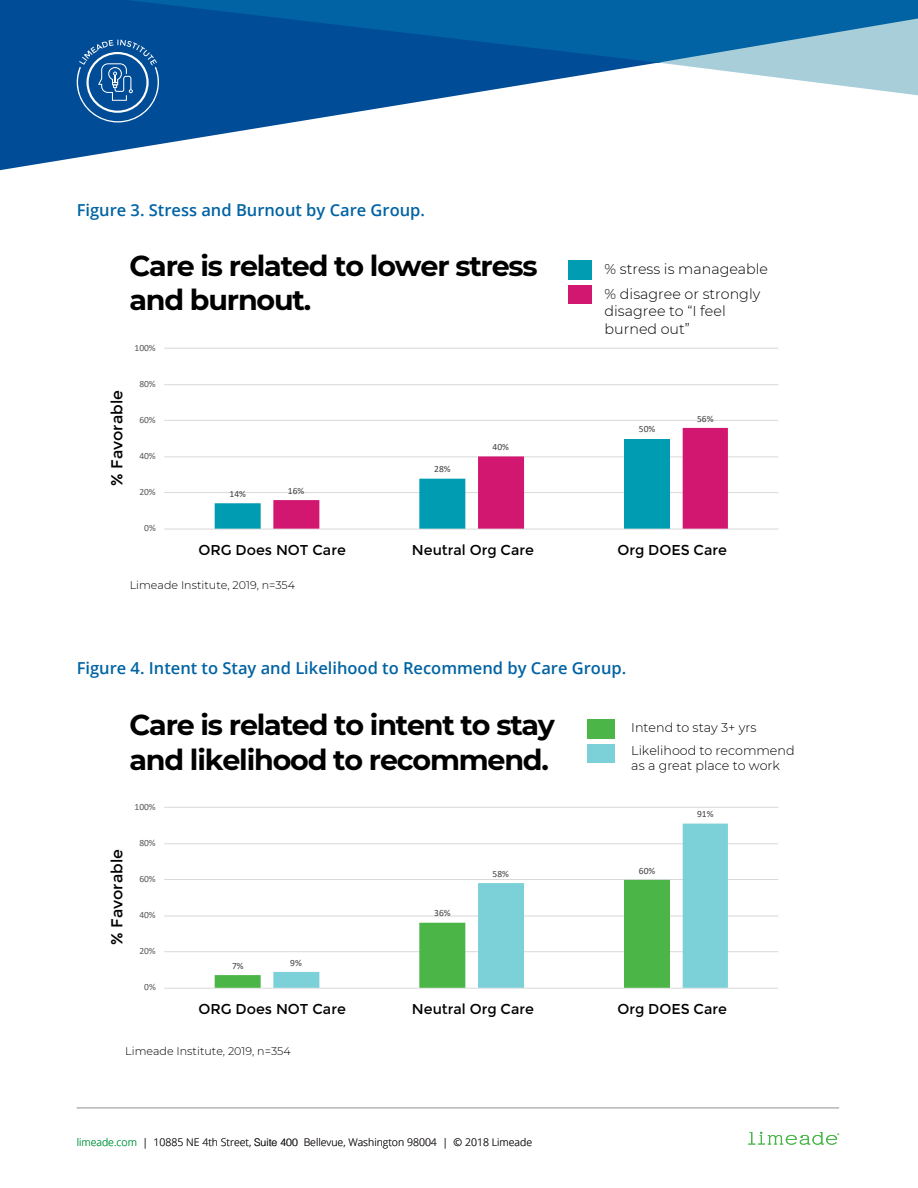
<style>
.page{position:relative;width:918px;height:1188px;background:#fff}
.page>*{position:absolute;margin:0;border:0;box-sizing:border-box;transform-origin:0 0}
.t1{font:700 28.5px/35px "Montserrat";letter-spacing:-.04em;color:#000}
.body{font:600 16.5px "Open Sans";color:#0163a4}
.t2{font:15.9px "Montserrat";color:#000}
.t3{font:14.25px "Montserrat";color:#000}
.t4{font:300 14.25px/25.3px "Montserrat";color:#000}
.t5{font:300 12.75px/23px "Montserrat";color:#000}
.t6{font:300 11.1px "Montserrat";color:#000}
.t7{font:300 10.5px "Open Sans";color:#231f20}
.t8{font:300 10.5px "Open Sans";color:#109b48}
.t9{font:9.45px "Calibri";letter-spacing:-.005em;color:#595959}
.t10{font:9.45px "Calibri";color:#404040}
.s1{font-family:"Helvetica"}
</style>
<div class="page">
<div style="left:0;top:0;width:918px;height:63px;background:#0163a4"></div>
<svg style="left:0;top:0;width:657px;height:171px;fill:#00529a"></svg>
<svg style="left:659px;top:18px;width:259px;height:77px"></svg>
<svg style="left:77px;top:40px;width:82px;height:82px;background:#2767a6"></svg>
<hr style="left:77px;top:1108px;width:762px;height:1px;background:#b4b5b8">
<svg style="left:748px;top:1132px;width:91px;height:13px"></svg>
<hr style="left:164px;top:529px;width:614px;height:1px;background:#d9d9d9">
<hr style="left:164px;top:492px;width:614px;height:1px;background:#d9d9d9">
<hr style="left:164px;top:456px;width:614px;height:1px;background:#d9d9d9">
<hr style="left:164px;top:420px;width:614px;height:1px;background:#d9d9d9">
<hr style="left:164px;top:384px;width:614px;height:1px;background:#d9d9d9">
<hr style="left:164px;top:348px;width:614px;height:1px;background:#d9d9d9">
<svg style="left:215px;top:456px;width:58px;height:73px"></svg>
<svg style="left:273px;top:428px;width:455px;height:101px"></svg>
<div style="left:568px;top:261px;width:23px;height:19px;background:#009cb1"></div>
<div style="left:568px;top:285px;width:23px;height:18px;background:#d21771"></div>
<hr style="left:164px;top:988px;width:614px;height:1px;background:#d9d9d9">
<hr style="left:164px;top:951px;width:614px;height:1px;background:#d9d9d9">
<hr style="left:164px;top:916px;width:614px;height:1px;background:#d9d9d9">
<hr style="left:164px;top:879px;width:614px;height:1px;background:#d9d9d9">
<hr style="left:164px;top:843px;width:614px;height:1px;background:#d9d9d9">
<hr style="left:164px;top:807px;width:614px;height:1px;background:#d9d9d9">
<svg style="left:215px;top:915px;width:58px;height:73px"></svg>
<svg style="left:273px;top:824px;width:455px;height:164px"></svg>
<div style="left:587px;top:720px;width:27px;height:19px;background:#4bb647"></div>
<div style="left:587px;top:744px;width:27px;height:19px;background:#7bd1d7"></div>
<p class="body" style="left:77px;top:199px;width:350px">Figure 3. Stress and Burnout by Care Group.</p>
<p class="t1" style="left:129px;top:247px;width:410px">Care is related to lower stress and burnout.</p>
<p class="t4" style="left:605px;top:256px;width:165px">% stress is manageable % disagree or strongly</p>
<p class="t4" style="left:605px;top:302px;width:123px;line-height:17.4px">disagree to “I feel burned out”</p>
<p class="t9" style="left:135px;top:341px;width:23px">100%</p>
<p class="t2" style="left:108px;top:486px;width:97px;rotate:-90deg">% Favorable</p>
<p class="t9" style="left:139px;top:377px;width:18px">80%</p>
<p class="t9" style="left:139px;top:413px;width:18px">60%</p>
<p class="t9" style="left:139px;top:449px;width:18px">40%</p>
<p class="t9" style="left:139px;top:486px;width:18px">20%</p>
<p class="t10" style="left:230px;top:487px;width:18px">14%</p>
<p class="t10" style="left:288px;top:484px;width:18px">16%</p>
<p class="t10" style="left:434px;top:463px;width:18px">28%</p>
<p class="t10" style="left:493px;top:440px;width:18px">40%</p>
<p class="t10" style="left:639px;top:422px;width:18px">50%</p>
<p class="t10" style="left:697px;top:412px;width:18px">56%</p>
<p class="t9" style="left:144px;top:521px;width:13px">0%</p>
<p class="t3" style="left:199px;top:542px;width:149px">ORG Does NOT Care</p>
<p class="t3" style="left:412px;top:542px;width:123px">Neutral Org Care</p>
<p class="t3" style="left:617px;top:542px;width:111px">Org DOES Care</p>
<p class="t6" style="left:130px;top:577px;width:167px">Limeade Institute, 2019, n=354</p>
<p class="body" style="left:77px;top:657px;width:551px">Figure 4. Intent to Stay and Likelihood to Recommend by Care Group.</p>
<p class="t1" style="left:129px;top:706px;width:427px">Care is related to intent to stay and likelihood to recommend.</p>
<p class="t5" style="left:631px;top:715px;width:165px">Intend to stay 3+ yrs<br>Likelihood to recommend</p>
<p class="t5" style="left:631px;top:754px;width:150px">as a great place to work</p>
<p class="t2" style="left:108px;top:945px;width:97px;rotate:-90deg">% Favorable</p>
<p class="t9" style="left:135px;top:800px;width:23px">100%</p>
<p class="t9" style="left:139px;top:836px;width:18px">80%</p>
<p class="t9" style="left:139px;top:873px;width:18px">60%</p>
<p class="t9" style="left:139px;top:908px;width:18px">40%</p>
<p class="t9" style="left:139px;top:945px;width:18px">20%</p>
<p class="t9" style="left:144px;top:980px;width:13px">0%</p>
<p class="t10" style="left:232px;top:959px;width:13px">7%</p>
<p class="t10" style="left:290px;top:956px;width:13px">9%</p>
<p class="t10" style="left:434px;top:907px;width:18px">36%</p>
<p class="t10" style="left:493px;top:867px;width:18px">58%</p>
<p class="t10" style="left:639px;top:864px;width:18px">60%</p>
<p class="t10" style="left:697px;top:808px;width:18px">91%</p>
<p class="t3" style="left:199px;top:1001px;width:149px">ORG Does NOT Care</p>
<p class="t3" style="left:412px;top:1001px;width:123px">Neutral Org Care</p>
<p class="t3" style="left:617px;top:1001px;width:111px">Org DOES Care</p>
<p class="t6" style="left:125px;top:1044px;width:167px">Limeade Institute, 2019, n=354</p>
<p class="t8" style="left:77px;top:1135px;width:62px">limeade.com</p>
<p class="t7" style="left:142px;top:1135px;width:157px">| 10885 NE 4th Street, <span class="s1">Suite 400</span></p>
<p class="t7" style="left:304px;top:1135px;width:230px">Bellevue, Washington 98004 | © 2018 Limeade</p>
</div>
